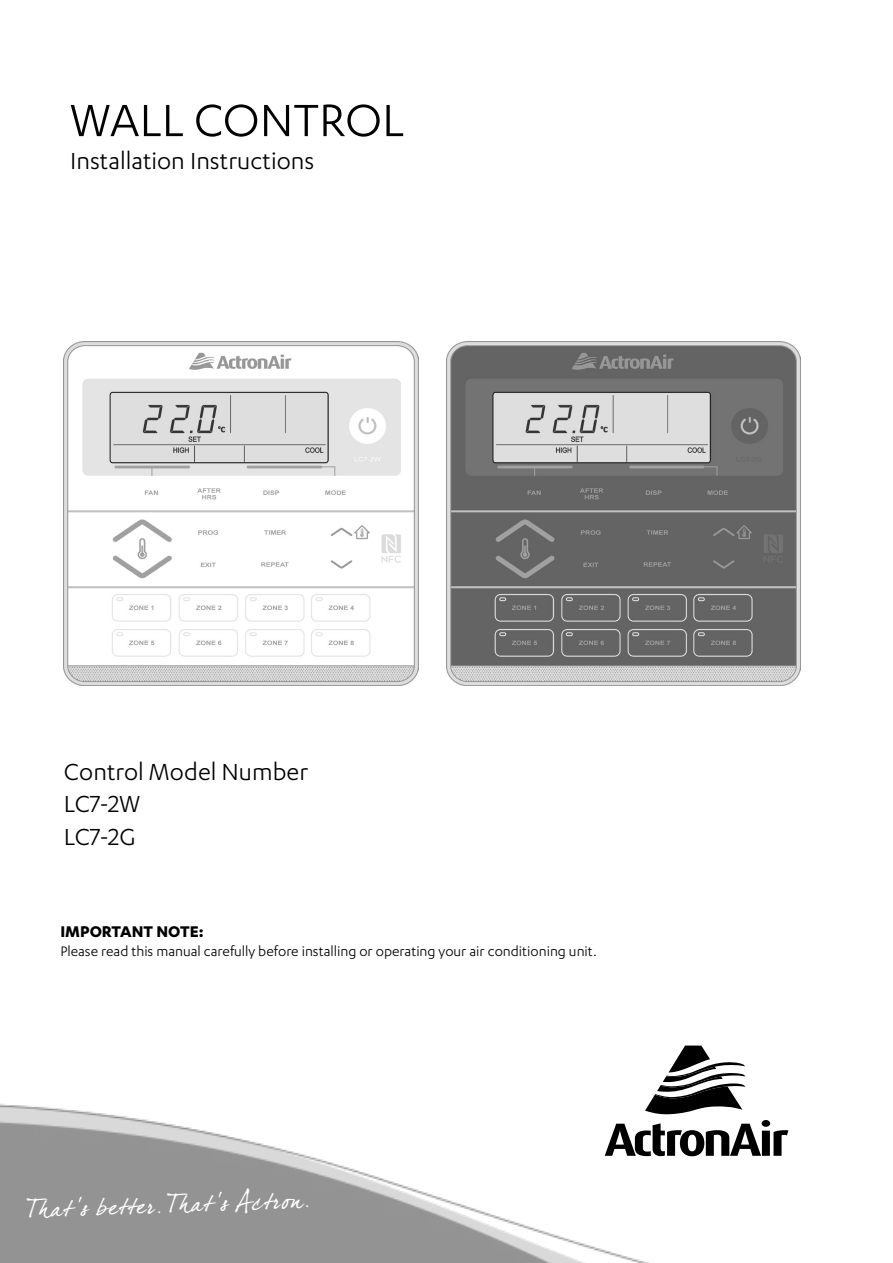
<style>
.page{position:relative;width:893px;height:1263px;background:#fff}
.page>*{position:absolute;margin:0;border:0;box-sizing:border-box;transform-origin:0 0}
.t1{font:52.5px "Karbon";color:#000}
.t2{font:27px/32.4px "Karbon";color:#000}
.t3{font:25.65px "dear Joesmooth";color:#fff}
.t4{font:700 18px "Karbon";color:#000}
.t5{font:15.75px "Karbon";color:#000}
</style>
<div class="page">
<img style="left:0;top:1103px;width:789px;height:160px">
<svg style="left:605px;top:1045px;width:183px;height:111px"></svg>
<img style="left:446px;top:341px;width:355px;height:345px">
<img style="left:64px;top:341px;width:354px;height:345px">
<h1 class="t1" style="left:70px;top:91px;width:336px">WALL CONTROL</h1>
<h2 class="t2" style="left:70px;top:143px;width:246px">Installation Instructions</h2>
<h2 class="t2" style="left:64px;top:755px;width:246px">Control Model Number<br>LC7-2W<br>LC7-2G</h2>
<p class="t4" style="left:60px;top:921px;width:145px">IMPORTANT NOTE:</p>
<p class="t5" style="left:60px;top:942px;width:538px">Please read this manual carefully before installing or operating your air conditioning unit.</p>
<h3 class="t3" style="left:27px;top:1193px;width:283px;rotate:-2deg">That’s better. That’s Actron.</h3>
</div>
